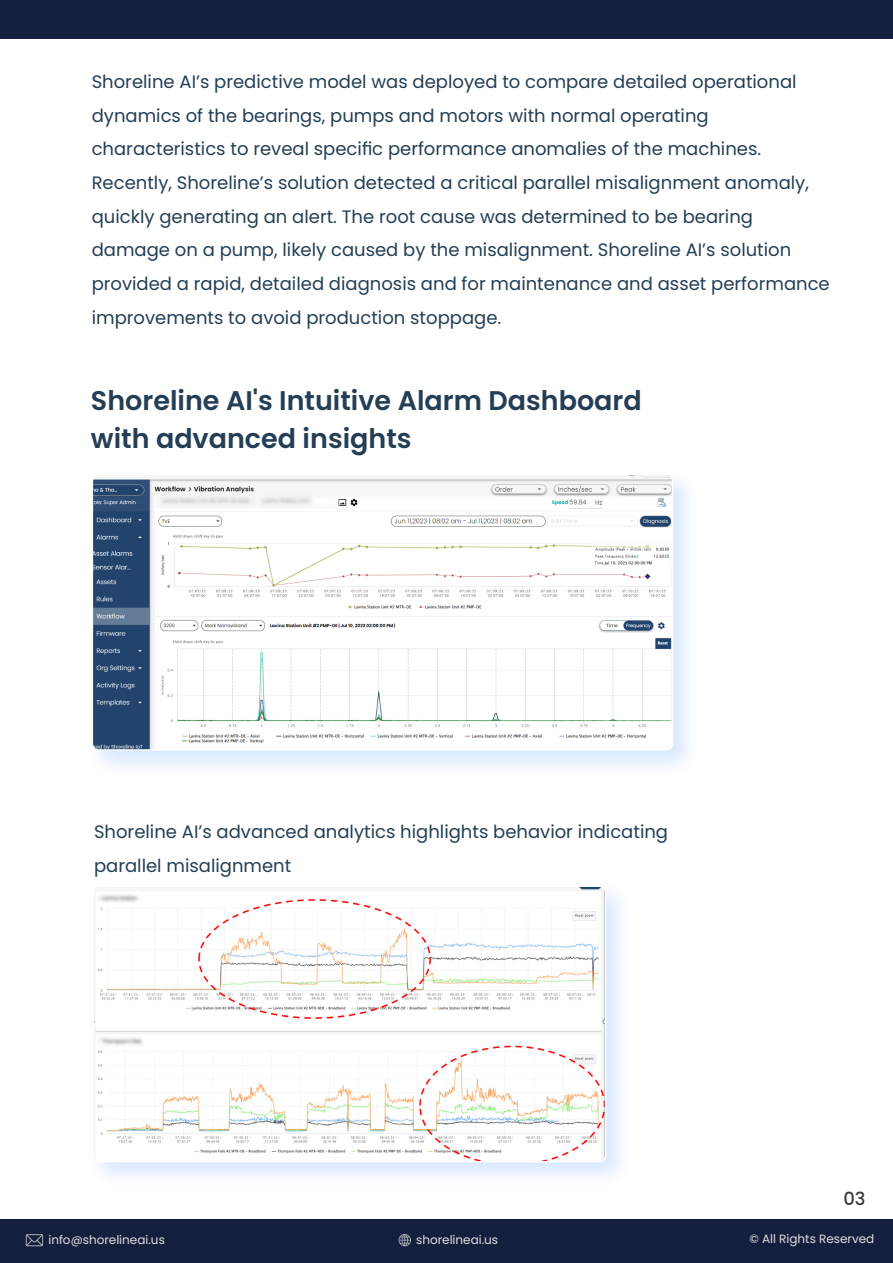
<style>
.page{position:relative;width:893px;height:1263px;background:#fff}
.page>*{position:absolute;margin:0;border:0;box-sizing:border-box;transform-origin:0 0}
.t1{font:600 27px/38.4px "Poppins";color:#243f55}
.t2{font:18px/33.6px "Poppins";color:#243f55}
.t3{font:500 18px "Poppins";color:#3a3a3a}
.t4{font:12px "Poppins";color:#dfdfde}
</style>
<div class="page">
<img style="left:92px;top:474px;width:580px;height:276px">
<div style="left:92px;top:474px;width:581px;height:277px;border:2px solid #fff;border-radius:6px"></div>
<img style="left:99px;top:892px;width:523px;height:286px">
<img style="left:95px;top:888px;width:511px;height:274px">
<div style="left:92px;top:885px;width:514px;height:277px;border:2px solid #fff;border-radius:6px"></div>
<div style="left:0;top:1219px;width:893px;height:44px;background:#141f3d"></div>
<div style="left:0;top:0;width:893px;height:39px;background:#141f3d"></div>
<svg style="left:399px;top:1234px;width:12px;height:12px"></svg>
<svg style="left:26px;top:1234px;width:17px;height:12px"></svg>
<p class="t2" style="left:92px;top:65px;width:739px">Shoreline AI’s predictive model was deployed to compare detailed operational dynamics of the bearings, pumps and motors with normal operating characteristics to reveal specific performance anomalies of the machines.<br>Recently, Shoreline’s solution detected a critical parallel misalignment anomaly, quickly generating an alert. The root cause was determined to be bearing damage on a pump, likely caused by the misalignment. Shoreline AI’s solution provided a rapid, detailed diagnosis and for maintenance and asset performance improvements to avoid production stoppage.</p>
<h1 class="t1" style="left:91px;top:382px;width:552px">Shoreline AI's Intuitive Alarm Dashboard with advanced insights</h1>
<p class="t2" style="left:94px;top:815px;width:576px">Shoreline AI’s advanced analytics highlights behavior indicating parallel misalignment</p>
<p class="t3" style="left:843px;top:1188px;width:24px">03</p>
<p class="t4" style="left:48px;top:1233px;width:118px">info@shorelineai.us</p>
<p class="t4" style="left:416px;top:1233px;width:84px">shorelineai.us</p>
<p class="t4" style="left:749px;top:1232px;width:126px">© All Rights Reserved</p>
</div>
